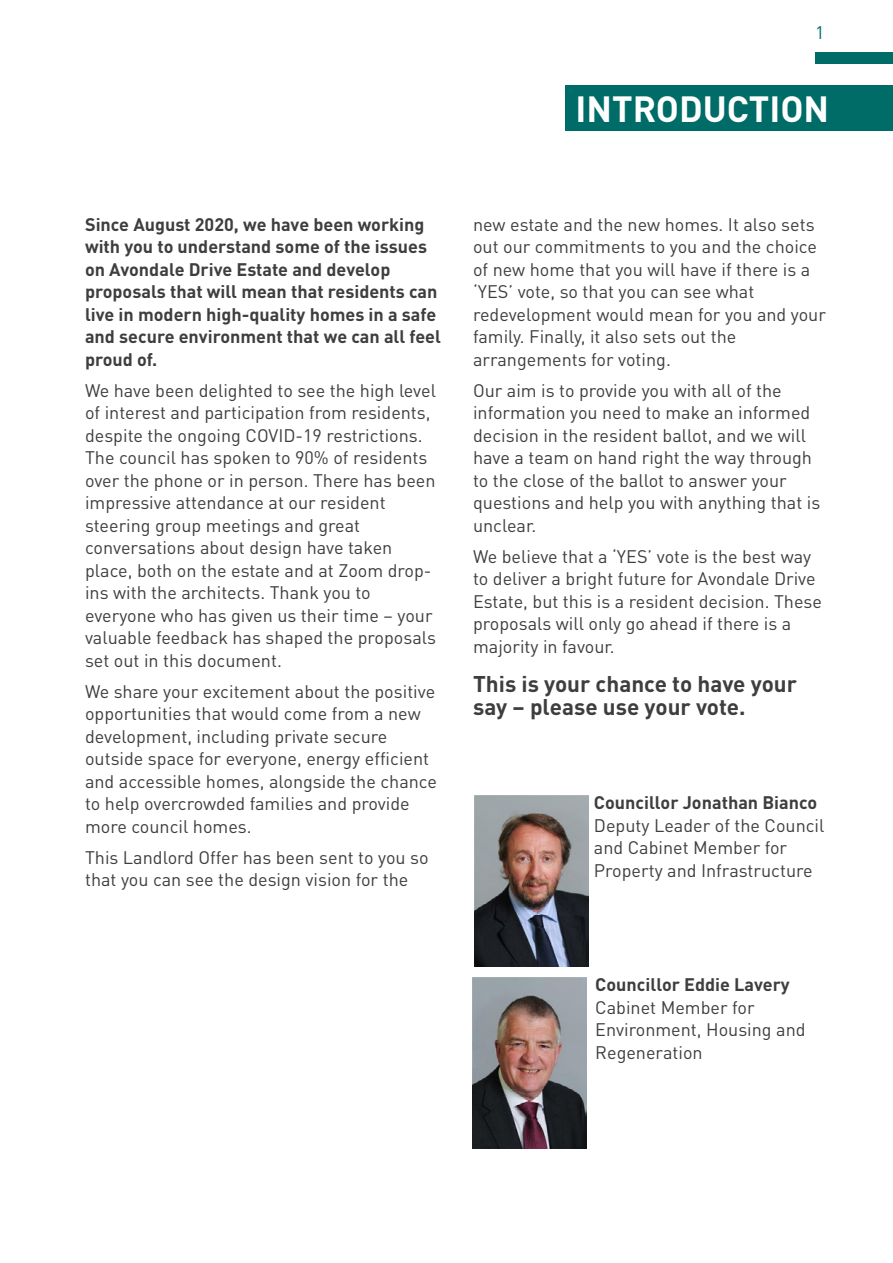
<style>
.page{position:relative;width:893px;height:1263px;background:#fff}
.page>*{position:absolute;margin:0;border:0;box-sizing:border-box;transform-origin:0 0}
.Page_headings{font:700 36px "DINOT";color:#fff}
.Heading{font:700 22.5px/22.5px "DINOT";color:#3e3e3f}
.t1{font:18px/22.5px "DINOT";color:#3e3e3f}
.First_paragraph{font:700 18px/22.5px "DINOT";color:#3e3e3f}
.t2{font:18px "DINOT";color:#006c67}
.s1{font-weight:700}
</style>
<div class="page">
<div style="left:566px;top:85px;width:327px;height:46px;background:#006c67"></div>
<img style="left:474px;top:795px;width:114px;height:171px">
<img style="left:473px;top:977px;width:113px;height:171px">
<div style="left:815px;top:52px;width:78px;height:12px;background:#006c67"></div>
<p class="t2" style="left:815px;top:21px;width:11px">1</p>
<p class="Page_headings" style="left:576px;top:85px;width:255px">INTRODUCTION</p>
<p class="First_paragraph" style="left:85px;top:212px;width:357px">Since August 2020, we have been working with you to understand some of the issues on Avondale Drive Estate and develop proposals that will mean that residents can live in modern high-quality homes in a safe and secure environment that we can all feel proud of.</p>
<p class="t1" style="left:85px;top:378px;width:353px">We have been delighted to see the high level of interest and participation from residents, despite the ongoing COVID-19 restrictions.<br>The council has spoken to 90% of residents over the phone or in person. There has been impressive attendance at our resident steering group meetings and great conversations about design have taken place, both on the estate and at Zoom drop&shy;ins with the architects. Thank you to everyone who has given us their time – your valuable feedback has shaped the proposals set out in this document.</p>
<p class="t1" style="left:85px;top:679px;width:353px">We share your excitement about the positive opportunities that would come from a new development, including private secure outside space for everyone, energy efficient and accessible homes, alongside the chance to help overcrowded families and provide more council homes.</p>
<p class="t1" style="left:85px;top:845px;width:345px">This Landlord Offer has been sent to you so that you can see the design vision for the</p>
<p class="t1" style="left:473px;top:212px;width:354px">new estate and the new homes. It also sets out our commitments to you and the choice of new home that you will have if there is a ‘YES’ vote, so that you can see what redevelopment would mean for you and your family. Finally, it also sets out the arrangements for voting.</p>
<p class="t1" style="left:473px;top:378px;width:349px">Our aim is to provide you with all of the information you need to make an informed decision in the resident ballot, and we will have a team on hand right the way through to the close of the ballot to answer your questions and help you with anything that is unclear.</p>
<p class="t1" style="left:473px;top:544px;width:350px">We believe that a ‘YES’ vote is the best way to deliver a bright future for Avondale Drive Estate, but this is a resident decision. These proposals will only go ahead if there is a majority in favour.</p>
<p class="Heading" style="left:473px;top:672px;width:325px">This is your chance to have your say – please use your vote.</p>
<p class="t1" style="left:594px;top:791px;width:232px"><span class="s1">Councillor Jonathan Bianco<br></span>Deputy Leader of the Council and Cabinet Member for<br>Property and Infrastructure</p>
<p class="t1" style="left:595px;top:972px;width:212px"><span class="s1">Councillor Eddie Lavery<br></span>Cabinet Member for<br>Environment, Housing and<br>Regeneration</p>
</div>
